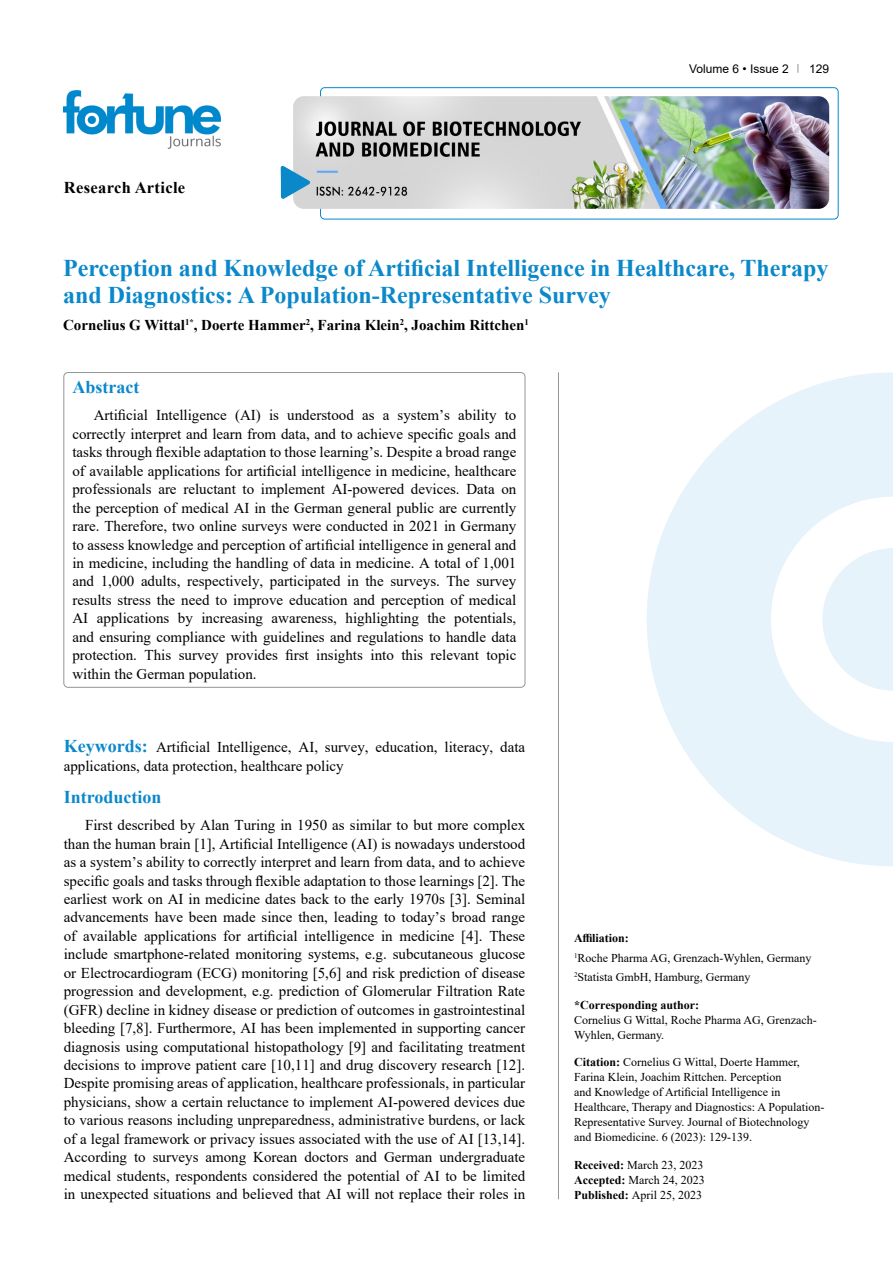
<style>
.page{position:relative;width:893px;height:1263px;background:#fff}
.page>*{position:absolute;margin:0;border:0;box-sizing:border-box;transform-origin:0 0}
.t1{font:700 24px/27px "Times New Roman";color:#0a88ca}
.t2{font:700 18px "Times New Roman";color:#0a88ca}
.t3{font:700 16.5px "Times New Roman";letter-spacing:.02em;color:#000}
.t4{font:15px/18.5px "Times New Roman";color:#000;text-align:justify}
.t5{font:700 15px "Times New Roman";color:#000}
.t6{font:12px/15px "Times New Roman";color:#000}
.t7{font:700 12px "Times New Roman";color:#000}
.t8{font:12px "Arial";color:#000}
.s1{font-weight:700;font-size:18px;color:#0a88ca}
.s2{font-weight:700}
</style>
<div class="page">
<div style="left:320px;top:87px;width:518px;height:132px;border:1px solid #0a88ca;border-radius:4px"></div>
<img style="left:64px;top:90px;width:157px;height:59px">
<img style="left:293px;top:96px;width:536px;height:113px">
<svg style="left:281px;top:166px;width:29px;height:33px"></svg>
<svg style="left:647px;top:372px;width:246px;height:494px;fill:#e6f3fa"></svg>
<svg style="left:822px;top:548px;width:71px;height:143px"></svg>
<div style="left:64px;top:372px;width:461px;height:315px;border:1px solid #939598;border-radius:4px"></div>
<hr style="left:558px;top:372px;width:1px;height:827px;background:#939598">
<p class="t3" style="left:64px;top:175px;width:123px">Research Article</p>
<p class="t8" style="left:689px;top:60px;width:101px">Volume 6 • Issue 2</p>
<p class="t8" style="left:809px;top:60px;width:22px">129</p>
<h1 class="t1" style="left:63px;top:254px;width:767px">Perception and Knowledge of Artificial Intelligence in Healthcare, Therapy and Diagnostics: A Population-Representative Survey</h1>
<p class="t5" style="left:63px;top:314px;width:467px">Cornelius G Wittal<sup>1*</sup>, Doerte Hammer<sup>2</sup>, Farina Klein<sup>2</sup>, Joachim Rittchen<sup>1</sup></p>
<p class="t2" style="left:72px;top:374px;width:68px">Abstract</p>
<p class="t4" style="left:72px;top:406px;width:445px;text-indent:21px">Artificial Intelligence (AI) is understood as a system’s ability to correctly interpret and learn from data, and to achieve specific goals and tasks through flexible adaptation to those learning’s. Despite a broad range of available applications for artificial intelligence in medicine, healthcare professionals are reluctant to implement AI-powered devices. Data on the perception of medical AI in the German general public are currently rare. Therefore, two online surveys were conducted in 2021 in Germany to assess knowledge and perception of artificial intelligence in general and in medicine, including the handling of data in medicine. A total of 1,001 and 1,000 adults, respectively, participated in the surveys. The survey results stress the need to improve education and perception of medical AI applications by increasing awareness, highlighting the potentials, and ensuring compliance with guidelines and regulations to handle data protection. This survey provides first insights into this relevant topic within the German population.</p>
<p class="t4" style="left:64px;top:737px;width:463px"><span class="s1">Keywords:</span> Artificial Intelligence, AI, survey, education, literacy, data applications, data protection, healthcare policy</p>
<p class="t2" style="left:64px;top:784px;width:99px">Introduction</p>
<p class="t4" style="left:64px;top:815px;width:463px;text-indent:21px">First described by Alan Turing in 1950 as similar to but more complex than the human brain [1], Artificial Intelligence (AI) is nowadays understood as a system’s ability to correctly interpret and learn from data, and to achieve specific goals and tasks through flexible adaptation to those learnings [2]. The earliest work on AI in medicine dates back to the early 1970s [3]. Seminal advancements have been made since then, leading to today’s broad range of available applications for artificial intelligence in medicine [4]. These include smartphone-related monitoring systems, e.g. subcutaneous glucose or Electrocardiogram (ECG) monitoring [5,6] and risk prediction of disease progression and development, e.g. prediction of Glomerular Filtration Rate (GFR) decline in kidney disease or prediction of outcomes in gastrointestinal bleeding [7,8]. Furthermore, AI has been implemented in supporting cancer diagnosis using computational histopathology [9] and facilitating treatment decisions to improve patient care [10,11] and drug discovery research [12].<br>Despite promising areas of application, healthcare professionals, in particular physicians, show a certain reluctance to implement AI-powered devices due to various reasons including unpreparedness, administrative burdens, or lack of a legal framework or privacy issues associated with the use of AI [13,14].<br>According to surveys among Korean doctors and German undergraduate medical students, respondents considered the potential of AI to be limited in unexpected situations and believed that AI will not replace their roles in</p>
<p class="t6" style="left:574px;top:928px;width:239px;line-height:19.2px"><span class="s2">Affiliation:<br></span><sup>1</sup>Roche Pharma AG, Grenzach-Wyhlen, Germany<br><sup>2</sup>Statista GmbH, Hamburg, Germany</p>
<p class="t7" style="left:574px;top:996px;width:127px">*Corresponding author:</p>
<p class="t6" style="left:574px;top:1012px;width:244px">Cornelius G Wittal, Roche Pharma AG, Grenzach-<br>Wyhlen, Germany.</p>
<p class="t6" style="left:574px;top:1054px;width:252px"><span class="s2">Citation:</span> Cornelius G Wittal, Doerte Hammer, Farina Klein, Joachim Rittchen. Perception<br>and Knowledge of Artificial Intelligence in Healthcare, Therapy and Diagnostics: A Population-Representative Survey. Journal of Biotechnology and Biomedicine. 6 (2023): 129-139.</p>
<p class="t6" style="left:574px;top:1157px;width:132px;text-align:justify"><span class="s2">Received:</span> March 23, 2023<br><span class="s2">Accepted:</span> March 24, 2023<br><span class="s2">Published:</span> April 25, 2023</p>
</div>
